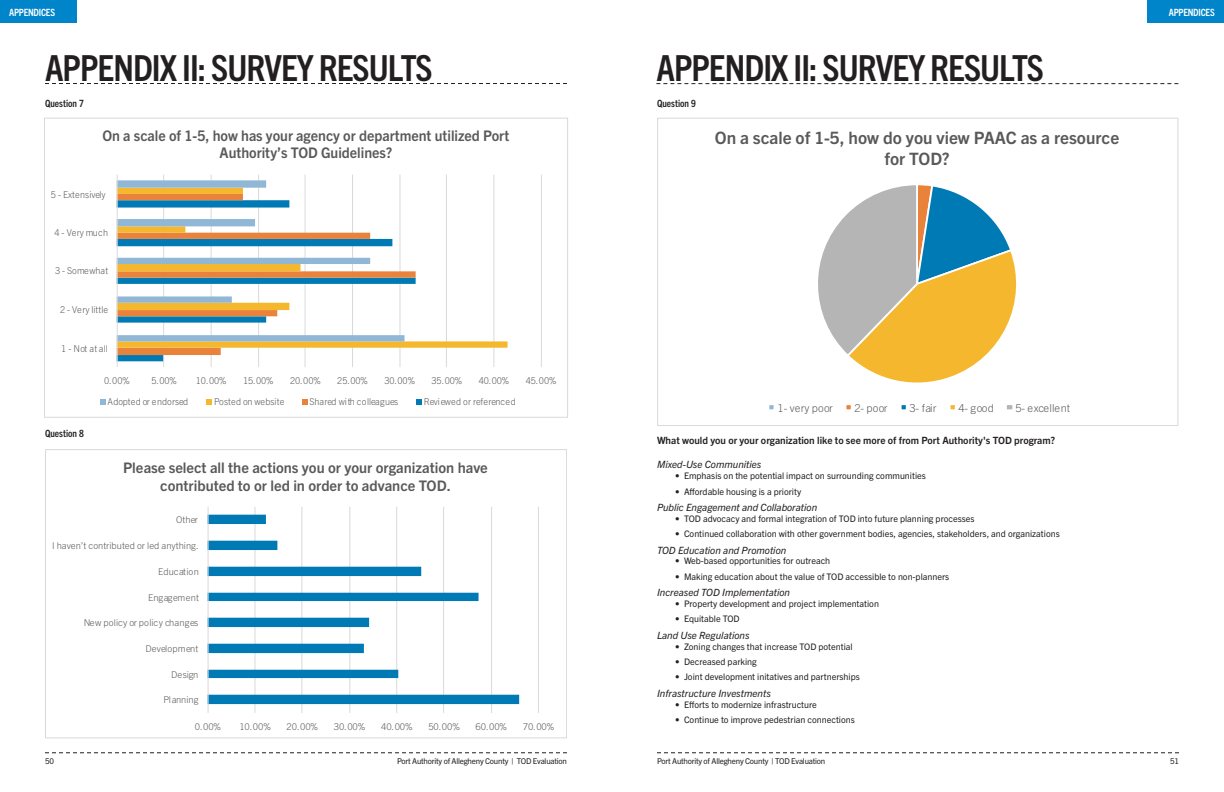
<style>
.page{position:relative;width:1224px;height:792px;background:#fff}
.page>*{position:absolute;margin:0;border:0;box-sizing:border-box;transform-origin:0 0}
.Chapter_Header{font:700 condensed 36px "Trade Gothic Next LT Pro";letter-spacing:-.025em;color:#231f20}
.t1{font:700 17.1px/20.7px "Trade Gothic Next LT Pro";color:#595959;text-align:center}
.t2{font:700 14.6px/17.8px "Trade Gothic Next LT Pro";color:#595959;text-align:center}
.t3{font:300 11px "Trade Gothic Next LT Pro";letter-spacing:-.005em;color:#595959}
.Sub_Section{font:italic 10px "Trade Gothic Next LT Pro";color:#231f20}
.Endnotes{font:700 10px "Trade Gothic Next LT Pro";color:#231f20}
.Table_Header{font:700 condensed 10px "Trade Gothic Next LT Pro";color:#231f20}
.t4{font:700 condensed 10px "Trade Gothic Next LT Pro";letter-spacing:-.025em;color:#fff}
.t5{font:300 9.4px "Trade Gothic Next LT Pro";color:#595959}
.t6{font:9px "Trade Gothic Next LT Pro";color:#231f20}
.t7{font:8px "Trade Gothic Next LT Pro";letter-spacing:-.025em;color:#231f20}
</style>
<div class="page">
<div style="left:0;top:0;width:77px;height:22px;background:#0084ca"></div>
<svg style="left:45px;top:752px;width:522px;height:1px"></svg>
<svg style="left:657px;top:752px;width:522px;height:1px"></svg>
<div style="left:1148px;top:0;width:76px;height:22px;background:#0084ca"></div>
<svg style="left:656px;top:83px;width:522px;height:1px"></svg>
<svg style="left:45px;top:83px;width:522px;height:1px"></svg>
<hr style="left:163px;top:175px;width:1px;height:192px;background:#d9d9d9">
<hr style="left:211px;top:175px;width:1px;height:192px;background:#d9d9d9">
<hr style="left:258px;top:175px;width:1px;height:192px;background:#d9d9d9">
<hr style="left:305px;top:175px;width:1px;height:192px;background:#d9d9d9">
<hr style="left:352px;top:175px;width:1px;height:192px;background:#d9d9d9">
<hr style="left:400px;top:175px;width:1px;height:192px;background:#d9d9d9">
<hr style="left:446px;top:175px;width:1px;height:192px;background:#d9d9d9">
<hr style="left:494px;top:175px;width:1px;height:192px;background:#d9d9d9">
<hr style="left:541px;top:175px;width:1px;height:192px;background:#d9d9d9">
<svg style="left:118px;top:355px;width:283px;height:6px"></svg>
<svg style="left:118px;top:348px;width:283px;height:7px"></svg>
<svg style="left:118px;top:188px;width:390px;height:160px"></svg>
<svg style="left:118px;top:180px;width:287px;height:161px"></svg>
<hr style="left:117px;top:175px;width:1px;height:192px;background:#d9d9d9">
<svg style="left:101px;top:399px;width:5px;height:5px"></svg>
<svg style="left:207px;top:399px;width:5px;height:5px"></svg>
<svg style="left:303px;top:399px;width:5px;height:5px"></svg>
<svg style="left:417px;top:399px;width:5px;height:5px"></svg>
<div style="left:44px;top:118px;width:524px;height:300px;border:1px solid #d9d9d9"></div>
<hr style="left:255px;top:507px;width:1px;height:206px;background:#d9d9d9">
<hr style="left:302px;top:507px;width:1px;height:206px;background:#d9d9d9">
<hr style="left:349px;top:507px;width:1px;height:206px;background:#d9d9d9">
<hr style="left:396px;top:507px;width:1px;height:206px;background:#d9d9d9">
<hr style="left:443px;top:507px;width:1px;height:206px;background:#d9d9d9">
<hr style="left:491px;top:507px;width:1px;height:206px;background:#d9d9d9">
<hr style="left:538px;top:507px;width:1px;height:206px;background:#d9d9d9">
<svg style="left:209px;top:515px;width:310px;height:189px"></svg>
<hr style="left:208px;top:507px;width:1px;height:206px;background:#d9d9d9">
<div style="left:45px;top:449px;width:522px;height:289px;border:1px solid #d9d9d9"></div>
<svg style="left:818px;top:185px;width:199px;height:198px"></svg>
<div style="left:768px;top:404px;width:7px;height:6px;background:#91b7d7"></div>
<div style="left:767px;top:403px;width:8px;height:8px;border:2px solid #fff"></div>
<div style="left:845px;top:403px;width:8px;height:8px;border:2px solid #fff"></div>
<div style="left:900px;top:403px;width:8px;height:8px;border:2px solid #fff"></div>
<div style="left:949px;top:403px;width:8px;height:8px;border:2px solid #fff"></div>
<div style="left:1006px;top:404px;width:7px;height:6px;background:#b4b5b4"></div>
<div style="left:1005px;top:403px;width:9px;height:8px;border:2px solid #fff"></div>
<div style="left:657px;top:118px;width:521px;height:308px;border:1px solid #d9d9d9"></div>
<p class="t4" style="left:9px;top:5px;width:47px">APPENDICES</p>
<p class="t4" style="left:1169px;top:6px;width:47px">APPENDICES</p>
<p class="Chapter_Header" style="left:45px;top:44px;width:389px">APPENDIX II: SURVEY RESULTS</p>
<p class="Chapter_Header" style="left:656px;top:44px;width:389px">APPENDIX II: SURVEY RESULTS</p>
<p class="Table_Header" style="left:45px;top:96px;width:40px">Question 7</p>
<p class="Table_Header" style="left:657px;top:96px;width:40px">Question 9</p>
<p class="t2" style="left:102px;top:125px;width:408px">On a scale of 1-5, how has your agency or department utilized Port<br>Authority’s TOD Guidelines?</p>
<p class="t5" style="left:51px;top:188px;width:56px">5 - Extensively</p>
<p class="t5" style="left:55px;top:226px;width:55px">4 - Very much</p>
<p class="t5" style="left:55px;top:265px;width:55px">3 - Somewhat</p>
<p class="t5" style="left:60px;top:303px;width:50px">2 - Very little</p>
<p class="t5" style="left:61px;top:342px;width:48px">1 - Not at all</p>
<p class="t5" style="left:104px;top:374px;width:27px">0.00%</p>
<p class="t5" style="left:151px;top:374px;width:27px">5.00%</p>
<p class="t5" style="left:196px;top:374px;width:32px">10.00%</p>
<p class="t5" style="left:243px;top:374px;width:32px">15.00%</p>
<p class="t5" style="left:290px;top:374px;width:32px">20.00%</p>
<p class="t5" style="left:337px;top:374px;width:32px">25.00%</p>
<p class="t5" style="left:384px;top:374px;width:32px">30.00%</p>
<p class="t5" style="left:432px;top:374px;width:32px">35.00%</p>
<p class="t5" style="left:479px;top:374px;width:32px">40.00%</p>
<p class="t5" style="left:526px;top:374px;width:32px">45.00%</p>
<p class="Table_Header" style="left:45px;top:426px;width:40px">Question 8</p>
<p class="t5" style="left:108px;top:395px;width:82px">Adopted or endorsed</p>
<p class="t5" style="left:214px;top:395px;width:72px">Posted on website</p>
<p class="t5" style="left:309px;top:395px;width:90px">Shared with colleagues</p>
<p class="t5" style="left:424px;top:395px;width:93px">Reviewed or referenced</p>
<p class="t2" style="left:123px;top:458px;width:366px">Please select all the actions you or your organization have contributed to or led in order to advance TOD.</p>
<p class="t5" style="left:176px;top:513px;width:23px">Other</p>
<p class="t5" style="left:52px;top:539px;width:148px">I haven’t contributed or led anything.</p>
<p class="t5" style="left:158px;top:565px;width:42px">Education</p>
<p class="t5" style="left:148px;top:591px;width:52px">Engagement</p>
<p class="t5" style="left:84px;top:616px;width:116px">New policy or policy changes</p>
<p class="t5" style="left:145px;top:642px;width:54px">Development</p>
<p class="t5" style="left:171px;top:668px;width:29px">Design</p>
<p class="t5" style="left:164px;top:693px;width:37px">Planning</p>
<p class="t5" style="left:195px;top:720px;width:28px">0.00%</p>
<p class="t5" style="left:239px;top:720px;width:33px">10.00%</p>
<p class="t5" style="left:287px;top:720px;width:33px">20.00%</p>
<p class="t5" style="left:334px;top:720px;width:33px">30.00%</p>
<p class="t5" style="left:381px;top:720px;width:33px">40.00%</p>
<p class="t5" style="left:428px;top:720px;width:33px">50.00%</p>
<p class="t5" style="left:476px;top:720px;width:33px">60.00%</p>
<p class="t5" style="left:523px;top:720px;width:33px">70.00%</p>
<p class="t1" style="left:715px;top:127px;width:406px">On a scale of 1-5, how do you view PAAC as a resource for TOD?</p>
<p class="t3" style="left:778px;top:400px;width:57px">1- very poor</p>
<p class="t3" style="left:854px;top:400px;width:35px">2- poor</p>
<p class="t3" style="left:909px;top:400px;width:29px">3- fair</p>
<p class="t3" style="left:958px;top:400px;width:37px">4- good</p>
<p class="t3" style="left:1015px;top:400px;width:56px">5- excellent</p>
<p class="Endnotes" style="left:657px;top:434px;width:400px">What would you or your organization like to see more of from Port Authority's TOD program?</p>
<p class="Sub_Section" style="left:657px;top:458px;width:106px">Mixed-Use Communities</p>
<p class="t6" style="left:675px;top:470px;width:252px">• Emphasis on the potential impact on surrounding communities</p>
<p class="t6" style="left:675px;top:485px;width:128px">• Affordable housing is a priority</p>
<p class="Sub_Section" style="left:657px;top:500px;width:162px">Public Engagement and Collaboration</p>
<p class="t6" style="left:675px;top:512px;width:301px">• TOD advocacy and formal integration of TOD into future planning processes</p>
<p class="t6" style="left:675px;top:528px;width:386px">• Continued collaboration with other government bodies, agencies, stakeholders, and organizations</p>
<p class="Sub_Section" style="left:657px;top:543px;width:131px">TOD Education and Promotion</p>
<p class="t6" style="left:675px;top:555px;width:157px">• Web-based opportunities for outreach</p>
<p class="t6" style="left:675px;top:570px;width:276px">• Making education about the value of TOD accessible to non-planners</p>
<p class="Sub_Section" style="left:657px;top:586px;width:135px">Increased TOD Implementation</p>
<p class="t6" style="left:675px;top:598px;width:205px">• Property development and project implementation</p>
<p class="t6" style="left:675px;top:613px;width:66px">• Equitable TOD</p>
<p class="Sub_Section" style="left:657px;top:628px;width:94px">Land Use Regulations</p>
<p class="t6" style="left:675px;top:640px;width:179px">• Zoning changes that increase TOD potential</p>
<p class="t6" style="left:675px;top:655px;width:83px">• Decreased parking</p>
<p class="t6" style="left:675px;top:671px;width:186px">• Joint development initatives and partnerships</p>
<p class="Sub_Section" style="left:657px;top:686px;width:115px">Infrastructure Investments</p>
<p class="t6" style="left:675px;top:698px;width:143px">• Efforts to modernize infrastructure</p>
<p class="t6" style="left:675px;top:713px;width:181px">• Continue to improve pedestrian connections</p>
<p class="t7" style="left:45px;top:756px;width:10px">50</p>
<p class="t7" style="left:397px;top:756px;width:171px">Port Authority of Allegheny County | TOD Evaluation</p>
<p class="t7" style="left:1170px;top:756px;width:10px">51</p>
<p class="t7" style="left:657px;top:756px;width:170px">Port Authority of Allegheny County | TOD Evaluation</p>
</div>
